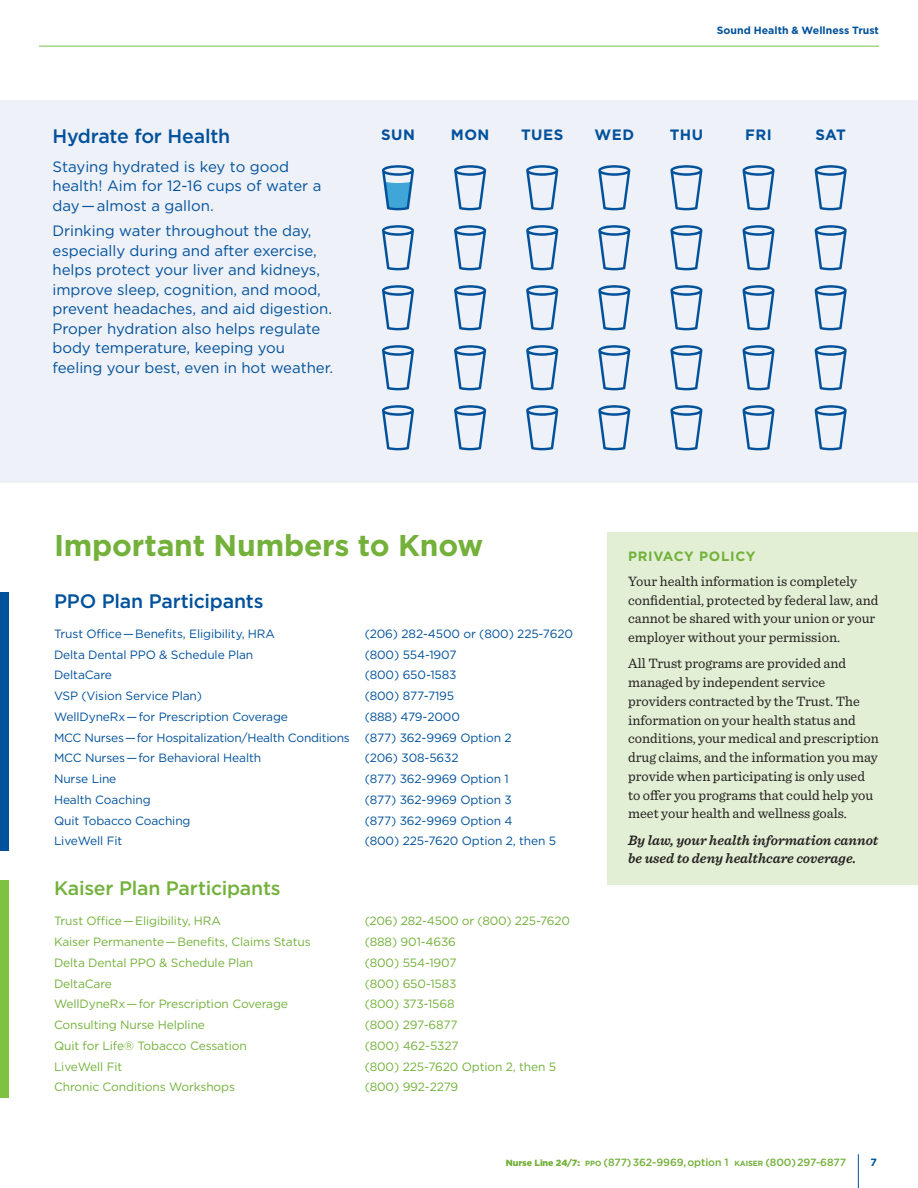
<style>
.page{position:relative;width:918px;height:1188px;background:#fff}
.page>*{position:absolute;margin:0;border:0;box-sizing:border-box;transform-origin:0 0}
.t1{font:700 30px "Gotham";letter-spacing:-.01em;color:#73b13b}
._7_important__s_subhead{font:500 19.5px "Gotham";letter-spacing:-.01em;color:#01519b}
._7_important__s_subhead-2{font:500 19.5px "Gotham";letter-spacing:-.01em;color:#73b13b}
.t2{font:15px/19.5px "Gotham";letter-spacing:-.005em;color:#01519b}
.t3{font:700 15px "Gotham";letter-spacing:.035em;color:#01519b}
._7_privacy_policy_body{font:14.25px/18.8px "Sentinel";color:#231f20}
._7_privacy_policy_body-2{font:italic 600 14.25px/18.8px "Sentinel";color:#231f20}
.t4{font:700 13.5px "Gotham";letter-spacing:.05em;color:#73b13b}
._7_body_blue{font:12px "Gotham";letter-spacing:-.01em;color:#01519b}
._7_body_green{font:12px "Gotham";letter-spacing:-.01em;color:#73b13b}
.t5{font:500 10.5px "Gotham";letter-spacing:-.01em;color:#73b13b}
.t6{font:700 10.5px "Gotham";letter-spacing:.005em;color:#01519b}
.s1{font-weight:900;font-size:9px}
.s2{font-weight:700;font-size:7.5px}
</style>
<div class="page">
<hr style="left:858px;top:1154px;width:1px;height:34px;background:#01519b">
<div style="left:607px;top:532px;width:311px;height:352px;background:#e2efd4"></div>
<div style="left:0;top:880px;width:9px;height:217px;background:#7fc241"></div>
<div style="left:0;top:592px;width:9px;height:259px;background:#01519b"></div>
<hr style="left:39px;top:46px;width:840px;height:1px;background:#7fc241">
<div style="left:298px;top:101px;width:620px;height:382px;background:#eef1f8"></div>
<div style="left:0;top:101px;width:337px;height:382px;background:#eef1f8"></div>
<svg style="left:382px;top:165px;width:32px;height:45px"></svg>
<svg style="left:382px;top:405px;width:32px;height:45px"></svg>
<svg style="left:382px;top:345px;width:32px;height:45px"></svg>
<svg style="left:382px;top:285px;width:32px;height:45px"></svg>
<svg style="left:382px;top:225px;width:32px;height:45px"></svg>
<svg style="left:454px;top:165px;width:32px;height:45px"></svg>
<svg style="left:454px;top:405px;width:32px;height:45px"></svg>
<svg style="left:454px;top:345px;width:32px;height:45px"></svg>
<svg style="left:454px;top:285px;width:32px;height:45px"></svg>
<svg style="left:454px;top:225px;width:32px;height:45px"></svg>
<svg style="left:526px;top:165px;width:32px;height:45px"></svg>
<svg style="left:526px;top:405px;width:32px;height:45px"></svg>
<svg style="left:526px;top:345px;width:32px;height:45px"></svg>
<svg style="left:526px;top:285px;width:32px;height:45px"></svg>
<svg style="left:526px;top:225px;width:32px;height:45px"></svg>
<svg style="left:598px;top:165px;width:32px;height:45px"></svg>
<svg style="left:598px;top:405px;width:32px;height:45px"></svg>
<svg style="left:598px;top:345px;width:32px;height:45px"></svg>
<svg style="left:598px;top:285px;width:32px;height:45px"></svg>
<svg style="left:598px;top:225px;width:32px;height:45px"></svg>
<svg style="left:670px;top:165px;width:32px;height:45px"></svg>
<svg style="left:670px;top:405px;width:32px;height:45px"></svg>
<svg style="left:670px;top:345px;width:32px;height:45px"></svg>
<svg style="left:670px;top:285px;width:32px;height:45px"></svg>
<svg style="left:670px;top:225px;width:32px;height:45px"></svg>
<svg style="left:743px;top:165px;width:32px;height:45px"></svg>
<svg style="left:743px;top:405px;width:32px;height:45px"></svg>
<svg style="left:743px;top:345px;width:32px;height:45px"></svg>
<svg style="left:743px;top:285px;width:32px;height:45px"></svg>
<svg style="left:743px;top:225px;width:32px;height:45px"></svg>
<svg style="left:815px;top:165px;width:32px;height:45px"></svg>
<svg style="left:815px;top:405px;width:32px;height:45px"></svg>
<svg style="left:815px;top:345px;width:32px;height:45px"></svg>
<svg style="left:815px;top:285px;width:32px;height:45px"></svg>
<svg style="left:815px;top:225px;width:32px;height:45px"></svg>
<p class="_7_important__s_subhead" style="left:52px;top:124px;width:179px">Hydrate for Health</p>
<p class="t2" style="left:52px;top:157px;width:271px">Staying hydrated is key to good health! Aim for 12-16 cups of water a day—almost a gallon.</p>
<p class="t2" style="left:52px;top:221px;width:282px">Drinking water throughout the day, especially during and after exercise, helps protect your liver and kidneys, improve sleep, cognition, and mood, prevent headaches, and aid digestion.<br>Proper hydration also helps regulate body temperature, keeping you feeling your best, even in hot weather.</p>
<p class="t6" style="left:717px;top:23px;width:164px">Sound Health &amp; Wellness Trust</p>
<p class="t3" style="left:381px;top:125px;width:35px">SUN</p>
<p class="t3" style="left:451px;top:125px;width:40px">MON</p>
<p class="t3" style="left:521px;top:125px;width:44px">TUES</p>
<p class="t3" style="left:595px;top:125px;width:41px">WED</p>
<p class="t3" style="left:670px;top:125px;width:35px">THU</p>
<p class="t3" style="left:745px;top:125px;width:28px">FRI</p>
<p class="t3" style="left:815px;top:125px;width:32px">SAT</p>
<p class="t1" style="left:54px;top:526px;width:431px">Important Numbers to Know</p>
<p class="_7_important__s_subhead" style="left:54px;top:588px;width:211px">PPO Plan Participants</p>
<p class="_7_body_blue" style="left:54px;top:627px;width:223px">Trust Office—Benefits, Eligibility, HRA</p>
<p class="_7_body_blue" style="left:365px;top:627px;width:210px">(206) 282-4500 or (800) 225-7620</p>
<p class="_7_body_blue" style="left:54px;top:648px;width:201px">Delta Dental PPO &amp; Schedule Plan</p>
<p class="_7_body_blue" style="left:365px;top:648px;width:93px">(800) 554-1907</p>
<p class="_7_body_blue" style="left:54px;top:668px;width:59px">DeltaCare</p>
<p class="_7_body_blue" style="left:365px;top:668px;width:93px">(800) 650-1583</p>
<p class="_7_body_blue" style="left:54px;top:689px;width:150px">VSP (Vision Service Plan)</p>
<p class="_7_body_blue" style="left:365px;top:689px;width:91px">(800) 877-7195</p>
<p class="_7_body_blue" style="left:54px;top:710px;width:236px">WellDyneRx—for Prescription Coverage</p>
<p class="_7_body_blue" style="left:365px;top:710px;width:97px">(888) 479-2000</p>
<p class="_7_body_blue" style="left:54px;top:731px;width:297px">MCC Nurses—for Hospitalization/Health Conditions</p>
<p class="_7_body_blue" style="left:365px;top:731px;width:148px">(877) 362-9969 Option 2</p>
<p class="_7_body_blue" style="left:54px;top:751px;width:209px">MCC Nurses—for Behavioral Health</p>
<p class="_7_body_blue" style="left:365px;top:751px;width:95px">(206) 308-5632</p>
<p class="_7_body_blue" style="left:54px;top:772px;width:64px">Nurse Line</p>
<p class="_7_body_blue" style="left:365px;top:772px;width:146px">(877) 362-9969 Option 1</p>
<p class="_7_body_blue" style="left:54px;top:793px;width:98px">Health Coaching</p>
<p class="_7_body_blue" style="left:365px;top:793px;width:149px">(877) 362-9969 Option 3</p>
<p class="_7_body_blue" style="left:54px;top:814px;width:138px">Quit Tobacco Coaching</p>
<p class="_7_body_blue" style="left:365px;top:814px;width:149px">(877) 362-9969 Option 4</p>
<p class="_7_body_blue" style="left:54px;top:835px;width:70px">LiveWell Fit</p>
<p class="_7_body_blue" style="left:365px;top:835px;width:193px">(800) 225-7620 Option 2, then 5</p>
<p class="_7_important__s_subhead-2" style="left:54px;top:876px;width:228px">Kaiser Plan Participants</p>
<p class="_7_body_green" style="left:54px;top:914px;width:169px">Trust Office—Eligibility, HRA</p>
<p class="_7_body_green" style="left:365px;top:914px;width:207px">(206) 282-4500 or (800) 225-7620</p>
<p class="_7_body_green" style="left:54px;top:935px;width:258px">Kaiser Permanente—Benefits, Claims Status</p>
<p class="_7_body_green" style="left:365px;top:935px;width:93px">(888) 901-4636</p>
<p class="_7_body_green" style="left:54px;top:956px;width:201px">Delta Dental PPO &amp; Schedule Plan</p>
<p class="_7_body_green" style="left:365px;top:956px;width:93px">(800) 554-1907</p>
<p class="_7_body_green" style="left:54px;top:977px;width:59px">DeltaCare</p>
<p class="_7_body_green" style="left:365px;top:977px;width:93px">(800) 650-1583</p>
<p class="_7_body_green" style="left:54px;top:997px;width:236px">WellDyneRx—for Prescription Coverage</p>
<p class="_7_body_green" style="left:365px;top:997px;width:92px">(800) 373-1568</p>
<p class="_7_body_green" style="left:54px;top:1018px;width:153px">Consulting Nurse Helpline</p>
<p class="_7_body_green" style="left:365px;top:1018px;width:95px">(800) 297-6877</p>
<p class="_7_body_green" style="left:54px;top:1039px;width:194px">Quit for Life® Tobacco Cessation</p>
<p class="_7_body_green" style="left:365px;top:1039px;width:95px">(800) 462-5327</p>
<p class="_7_body_green" style="left:54px;top:1060px;width:70px">LiveWell Fit</p>
<p class="_7_body_green" style="left:365px;top:1060px;width:193px">(800) 225-7620 Option 2, then 5</p>
<p class="_7_body_green" style="left:54px;top:1080px;width:183px">Chronic Conditions Workshops</p>
<p class="_7_body_green" style="left:365px;top:1080px;width:95px">(800) 992-2279</p>
<p class="t4" style="left:628px;top:548px;width:129px">PRIVACY POLICY</p>
<p class="_7_privacy_policy_body" style="left:628px;top:571px;width:252px">Your health information is completely confidential, protected by federal law, and cannot be shared with your union or your employer without your permission.</p>
<p class="_7_privacy_policy_body" style="left:628px;top:653px;width:252px">All Trust programs are provided and managed by independent service providers contracted by the Trust. The information on your health status and conditions, your medical and prescription drug claims, and the information you may provide when participating is only used to offer you programs that could help you meet your health and wellness goals.</p>
<p class="_7_privacy_policy_body-2" style="left:628px;top:830px;width:252px">By law, your health information cannot be used to deny healthcare coverage.</p>
<p class="t5" style="left:506px;top:1155px;width:342px"><span class="s1">Nurse Line 24/7:</span> <span class="s2">PPO</span> (877) 362-9969, option 1 <span class="s2">KAISER</span> (800) 297-6877</p>
<p class="t6" style="left:871px;top:1155px;width:8px">7</p>
</div>
